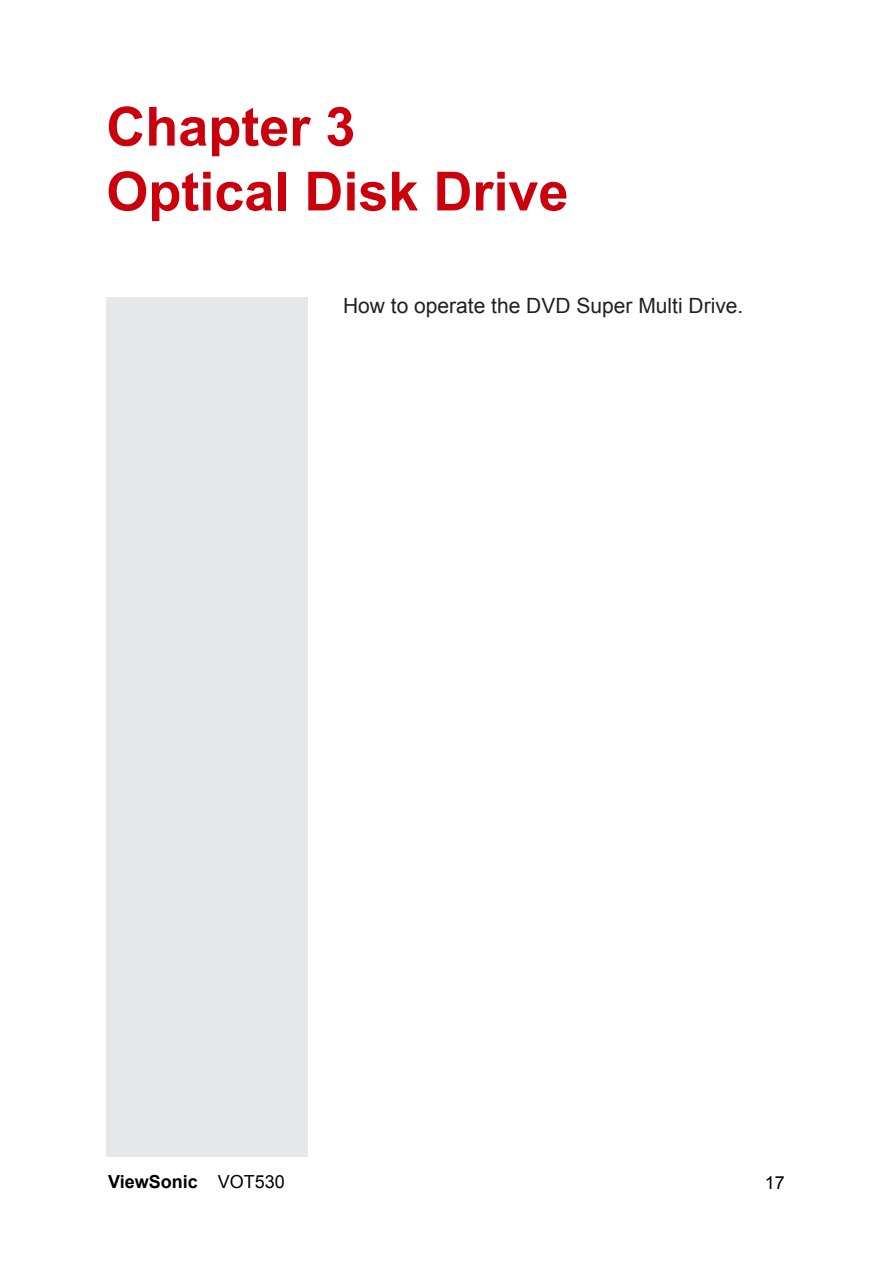
<style>
.page{position:relative;width:893px;height:1263px;background:#fff}
.page>*{position:absolute;margin:0;border:0;box-sizing:border-box;transform-origin:0 0}
.t1{font:700 54px/64.8px "Arial";color:#ca000d}
.t2{font:21px "Arial";color:#231f20}
.t3{font:700 18px "Arial";color:#000}
.t4{font:18px "Arial";color:#000}
.s1{font-weight:400}
</style>
<div class="page">
<div style="left:106px;top:298px;width:202px;height:859px;background:#e6e7e8"></div>
<h1 class="t1" style="left:106px;top:96px;width:464px">Chapter 3<br>Optical Disk Drive</h1>
<p class="t2" style="left:343px;top:292px;width:402px">How to operate the DVD Super Multi Drive.</p>
<p class="t3" style="left:108px;top:1170px;width:178px">ViewSonic <span class="s1">VOT530</span></p>
<p class="t4" style="left:765px;top:1170px;width:22px">17</p>
</div>
